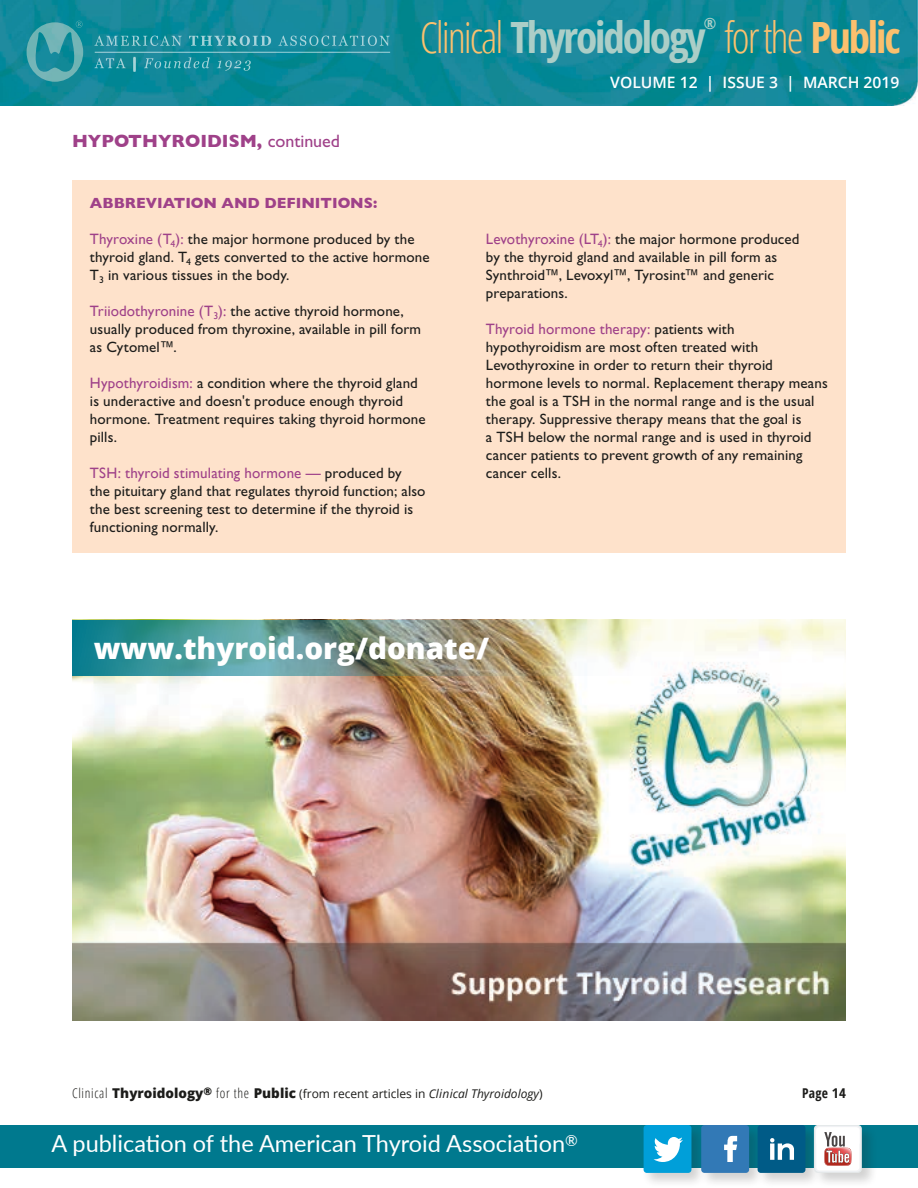
<style>
.page{position:relative;width:918px;height:1188px;background:#fff}
.page>*{position:absolute;margin:0;border:0;box-sizing:border-box;transform-origin:0 0}
.t1{font:300 condensed 43.05px "Open Sans";letter-spacing:-.05em;color:#fbc06e}
.t2{font:800 29.55px "Open Sans";color:#fff}
.t3{font:23.55px "Lato";color:#fff}
.Topic_Header{font:700 18px "Gill Sans";color:#9f4189}
.t4{font:600 15.75px "Open Sans";color:#fff}
.t5{font:700 condensed 15.3px "Open Sans";color:#accec7}
.abbreviations_body{font:15px/18px "Gill Sans Std";letter-spacing:.01em;color:#1c1c1a}
.abbreviations_head{font:700 15px "Gill Sans";color:#9f4189}
.t6{font:700 condensed 13.5px "Open Sans";color:#1c1c1a}
.t7{font:12px "Open Sans";color:#1c1c1a}
.s1{font-weight:700;color:#accec7}
.s2{font-weight:700}
.s3{font-family:"Gill Sans Std";font-weight:400}
.s4{font-family:"Gill Sans";color:#9f4189}
.s5{font-weight:300;font-stretch:condensed;font-size:13.5px}
.s6{font-weight:800;font-size:13.5px}
.s7{font-style:italic}
.s8{font-style:inherit}
</style>
<div class="page">
<img style="left:0;top:0;width:918px;height:106px">
<hr style="left:95px;top:52px;width:295px;height:1px;background:#fff">
<svg style="left:94px;top:36px;width:88px;height:10px"></svg>
<svg style="left:189px;top:36px;width:82px;height:10px"></svg>
<svg style="left:278px;top:36px;width:112px;height:10px"></svg>
<svg style="left:94px;top:58px;width:32px;height:10px"></svg>
<hr style="left:133px;top:57px;width:3px;height:15px;background:#fff">
<svg style="left:144px;top:57px;width:66px;height:11px"></svg>
<svg style="left:217px;top:60px;width:34px;height:11px"></svg>
<svg style="left:27px;top:21px;width:56px;height:61px"></svg>
<div style="left:0;top:1125px;width:918px;height:42px;background:#00798e"></div>
<div style="left:642px;top:1123px;width:235px;height:65px;background:#1c1c1a;opacity:.2"></div>
<div style="left:758px;top:1125px;width:47px;height:48px;background:#005b87;border-radius:3px"></div>
<svg style="left:770px;top:1138px;width:24px;height:22px"></svg>
<div style="left:644px;top:1125px;width:47px;height:48px;background:#009fd9;border-radius:3px"></div>
<svg style="left:654px;top:1137px;width:29px;height:25px"></svg>
<div style="left:701px;top:1125px;width:48px;height:48px;background:#3279b6;border-radius:3px"></div>
<svg style="left:724px;top:1136px;width:14px;height:26px"></svg>
<svg style="left:814px;top:1125px;width:48px;height:48px"></svg>
<svg style="left:815px;top:1126px;width:46px;height:46px"></svg>
<div style="left:72px;top:180px;width:774px;height:373px;background:#fee2cb"></div>
<img style="left:72px;top:620px;width:774px;height:401px">
<img style="left:72px;top:620px;width:772px;height:56px">
<p class="t5" style="left:704px;top:13px;width:14px">®</p>
<h1 class="t1" style="left:420px;top:8px;width:482px">Clinical <span class="s1">Thyroidology</span> for the <span class="s2">Public</span></h1>
<p class="Topic_Header" style="left:72px;top:127px;width:270px">HYPOTHYROIDISM, <span class="s3">continued</span></p>
<p class="abbreviations_head" style="left:90px;top:191px;width:289px">ABBREVIATION AND DEFINITIONS:</p>
<p class="abbreviations_body" style="left:90px;top:230px;width:341px"><span class="s4">Thyroxine (T</span><sub>4</sub><span class="s4">):</span> the major hormone produced by the thyroid gland. T<sub>4</sub> gets converted to the active hormone<br>T<sub>3</sub> in various tissues in the body.</p>
<p class="abbreviations_body" style="left:90px;top:302px;width:333px"><span class="s4">Triiodothyronine (T</span><sub>3</sub><span class="s4">):</span> the active thyroid hormone, usually produced from thyroxine, available in pill form as Cytomel™.</p>
<p class="abbreviations_body" style="left:90px;top:374px;width:337px"><span class="s4">Hypothyroidism:</span> a condition where the thyroid gland is underactive and doesn't produce enough thyroid hormone. Treatment requires taking thyroid hormone pills.</p>
<p class="abbreviations_body" style="left:90px;top:464px;width:337px"><span class="s4">TSH: thyroid stimulating hormone —</span> produced by the pituitary gland that regulates thyroid function; also the best screening test to determine if the thyroid is functioning normally.</p>
<p class="t4" style="left:610px;top:72px;width:291px">VOLUME 12 | ISSUE 3 | MARCH 2019</p>
<p class="abbreviations_body" style="left:486px;top:230px;width:315px"><span class="s4">Levothyroxine (LT</span><sub>4</sub><span class="s4">):</span> the major hormone produced by the thyroid gland and available in pill form as Synthroid™, Levoxyl™, Tyrosint™ and generic preparations.</p>
<p class="abbreviations_body" style="left:486px;top:320px;width:343px"><span class="s4">Thyroid hormone therapy:</span> patients with hypothyroidism are most often treated with Levothyroxine in order to return their thyroid hormone levels to normal. Replacement therapy means the goal is a TSH in the normal range and is the usual therapy. Suppressive therapy means that the goal is<br>a TSH below the normal range and is used in thyroid cancer patients to prevent growth of any remaining cancer cells.</p>
<p class="t2" style="left:94px;top:626px;width:397px">www.thyroid.org/donate/</p>
<p class="t7" style="left:72px;top:1086px;width:472px"><span class="s5">Clinical</span> <span class="s6">Thyroidology</span><sup>®</sup> <span class="s5">for the</span> <span class="s6">Public</span> (from recent articles in <span class="s7">Clinical Thyroidology</span>)</p>
<p class="t6" style="left:802px;top:1084px;width:45px">Page <span class="s8">14</span></p>
<h3 class="t3" style="left:51px;top:1127px;width:528px">A publication of the American Thyroid Association<sup>®</sup></h3>
</div>
